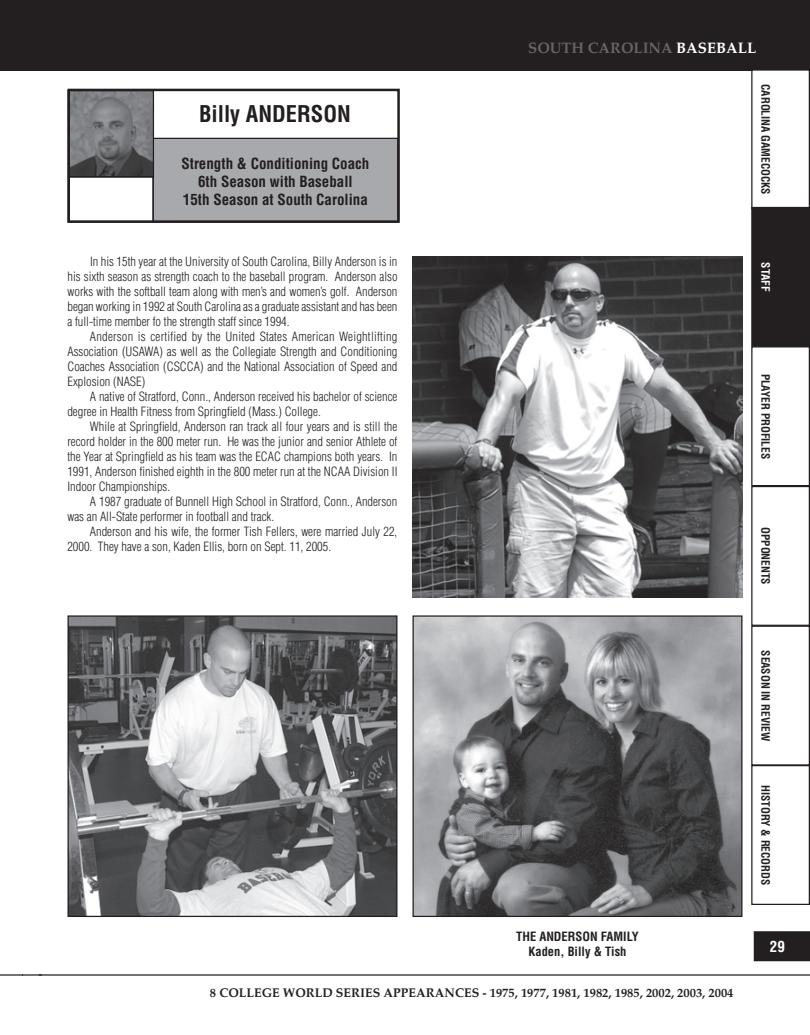
<style>
.page{position:relative;width:810px;height:1035px;background:#fff}
.page>*{position:absolute;margin:0;border:0;box-sizing:border-box;transform-origin:0 0}
.t1{font:700 condensed 22.5px "Helvetica";color:#231f20}
.t2{font:700 condensed 15px/18px "Helvetica";color:#231f20;text-align:center}
.t3{font:700 15px "Palatino";color:#6b6360}
.t4{font:700 condensed 15px "Helvetica";color:#fff}
.t5{font:300 condensed 12.5px/15px "Helvetica";color:#231f20;text-align:justify}
.t6{font:700 12.5px "Palatino";color:#231f20}
.t7{font:700 condensed 12.5px "Helvetica";color:#231f20}
.t8{font:700 condensed 11.25px "Helvetica";color:#231f20}
.t9{font:700 condensed 11.25px "Helvetica";color:#fff}
.s1{color:#fff}
</style>
<div class="page">
<div style="left:0;top:0;width:22px;height:71px;background:#231f20"></div>
<hr style="left:0;top:974px;width:22px;height:2px;background:#231f20">
<hr style="left:22px;top:0;width:1px;height:71px;background:#231f20">
<hr style="left:22px;top:974px;width:20px;height:2px;background:#231f20">
<hr style="left:39px;top:974px;width:771px;height:2px;background:#231f20">
<div style="left:754px;top:932px;width:55px;height:29px;background:#231f20"></div>
<div style="left:754px;top:931px;width:56px;height:30px;border:1px solid #231f20"></div>
<div style="left:23px;top:0;width:787px;height:71px;background:#231f20"></div>
<div style="left:751px;top:69px;width:59px;height:140px;border:1px solid #231f20"></div>
<div style="left:752px;top:207px;width:57px;height:139px;background:#231f20"></div>
<div style="left:751px;top:207px;width:59px;height:140px;border:1px solid #231f20"></div>
<div style="left:751px;top:346px;width:59px;height:140px;border:1px solid #231f20"></div>
<div style="left:751px;top:486px;width:59px;height:140px;border:1px solid #231f20"></div>
<div style="left:751px;top:626px;width:59px;height:140px;border:1px solid #231f20"></div>
<div style="left:751px;top:765px;width:59px;height:140px;border:1px solid #231f20"></div>
<div style="left:153px;top:138px;width:245px;height:84px;background:#a8a9ad"></div>
<div style="left:152px;top:138px;width:246px;height:85px;border:1px solid #231f20"></div>
<img style="left:71px;top:92px;width:81px;height:83px">
<div style="left:68px;top:90px;width:86px;height:87px;border:1px solid #231f20"></div>
<div style="left:68px;top:176px;width:86px;height:47px;border:1px solid #231f20"></div>
<div style="left:68px;top:89px;width:332px;height:134px;border:2px solid #231f20"></div>
<img style="left:414px;top:617px;width:326px;height:298px">
<div style="left:412px;top:615px;width:330px;height:302px;border:1px solid #231f20"></div>
<img style="left:412px;top:256px;width:330px;height:342px">
<img style="left:70px;top:617px;width:326px;height:298px">
<div style="left:68px;top:615px;width:330px;height:302px;border:1px solid #231f20"></div>
<h1 class="t1" style="left:199px;top:100px;width:101px">Billy ANDERSON</h1>
<p class="t2" style="left:181px;top:154px;width:189px">Strength &amp; Conditioning Coach<br>6th Season with Baseball<br>15th Season at South Carolina</p>
<p class="t5" style="left:67px;top:254px;width:332px;text-indent:23px">In his 15th year at the University of South Carolina, Billy Anderson is in his sixth season as strength coach to the baseball program. Anderson also works with the softball team along with men’s and women’s golf. Anderson began working in 1992 at South Carolina as a graduate assistant and has been a full-time member fo the strength staff since 1994.</p>
<p class="t5" style="left:67px;top:329px;width:332px;text-indent:23px">Anderson is certified by the United States American Weightlifting Association (USAWA) as well as the Collegiate Strength and Conditioning Coaches Association (CSCCA) and the National Association of Speed and Explosion (NASE)</p>
<p class="t5" style="left:67px;top:389px;width:332px;text-indent:23px">A native of Stratford, Conn., Anderson received his bachelor of science degree in Health Fitness from Springfield (Mass.) College.</p>
<p class="t5" style="left:67px;top:419px;width:332px;text-indent:22px">While at Springfield, Anderson ran track all four years and is still the record holder in the 800 meter run. He was the junior and senior Athlete of the Year at Springfield as his team was the ECAC champions both years. In 1991, Anderson finished eighth in the 800 meter run at the NCAA Division II Indoor Championships.</p>
<p class="t5" style="left:67px;top:494px;width:332px;text-indent:23px">A 1987 graduate of Bunnell High School in Stratford, Conn., Anderson was an All-State performer in football and track.</p>
<p class="t5" style="left:67px;top:524px;width:331px;text-indent:22px">Anderson and his wife, the former Tish Fellers, were married July 22,<br>2000. They have a son, Kaden Ellis, born on Sept. 11, 2005.</p>
<p class="t3" style="left:528px;top:38px;width:230px">SOUTH CAROLINA <span class="s1">BASEBALL</span></p>
<p class="t8" style="left:772px;top:84px;width:112px;rotate:90deg">Carolina Gamecocks</p>
<p class="t9" style="left:772px;top:262px;width:30px;rotate:90deg">STAFF</p>
<p class="t8" style="left:772px;top:374px;width:86px;rotate:90deg">PLAYER PROFILES</p>
<p class="t8" style="left:772px;top:527px;width:58px;rotate:90deg">OPPONENTS</p>
<p class="t8" style="left:772px;top:547px;width:26px;rotate:90deg">N</p>
<p class="t8" style="left:772px;top:650px;width:38px;rotate:90deg">S</p>
<p class="t8" style="left:772px;top:650px;width:92px;rotate:90deg">SEASON IN REVIEW</p>
<p class="t7" style="left:516px;top:929px;width:54px">The ANDERSON</p>
<p class="t7" style="left:601px;top:929px;width:14px">FAMIL</p>
<p class="t7" style="left:632px;top:929px;width:8px">Y</p>
<p class="t7" style="left:528px;top:944px;width:100px">Kaden, Billy &amp; Tish</p>
<p class="t8" style="left:772px;top:785px;width:101px;rotate:90deg">HISTORY &amp; RECORDS</p>
<p class="t4" style="left:770px;top:937px;width:16px">29</p>
<p class="t6" style="left:210px;top:985px;width:19px">8 COLLE</p>
<p class="t6" style="left:262px;top:985px;width:44px">GE WORL</p>
<p class="t6" style="left:322px;top:985px;width:22px">D SERIES</p>
<p class="t6" style="left:384px;top:985px;width:35px">APPEARANCES</p>
<p class="t6" style="left:482px;top:985px;width:253px">- 1975, 1977, 1981, 1982, 1985, 2002, 2003, 2004</p>
<p class="t6" style="left:219px;top:985px;width:10px">L</p>
<p class="t6" style="left:336px;top:985px;width:9px">SE</p>
<p class="t6" style="left:409px;top:985px;width:10px">EA</p>
</div>
